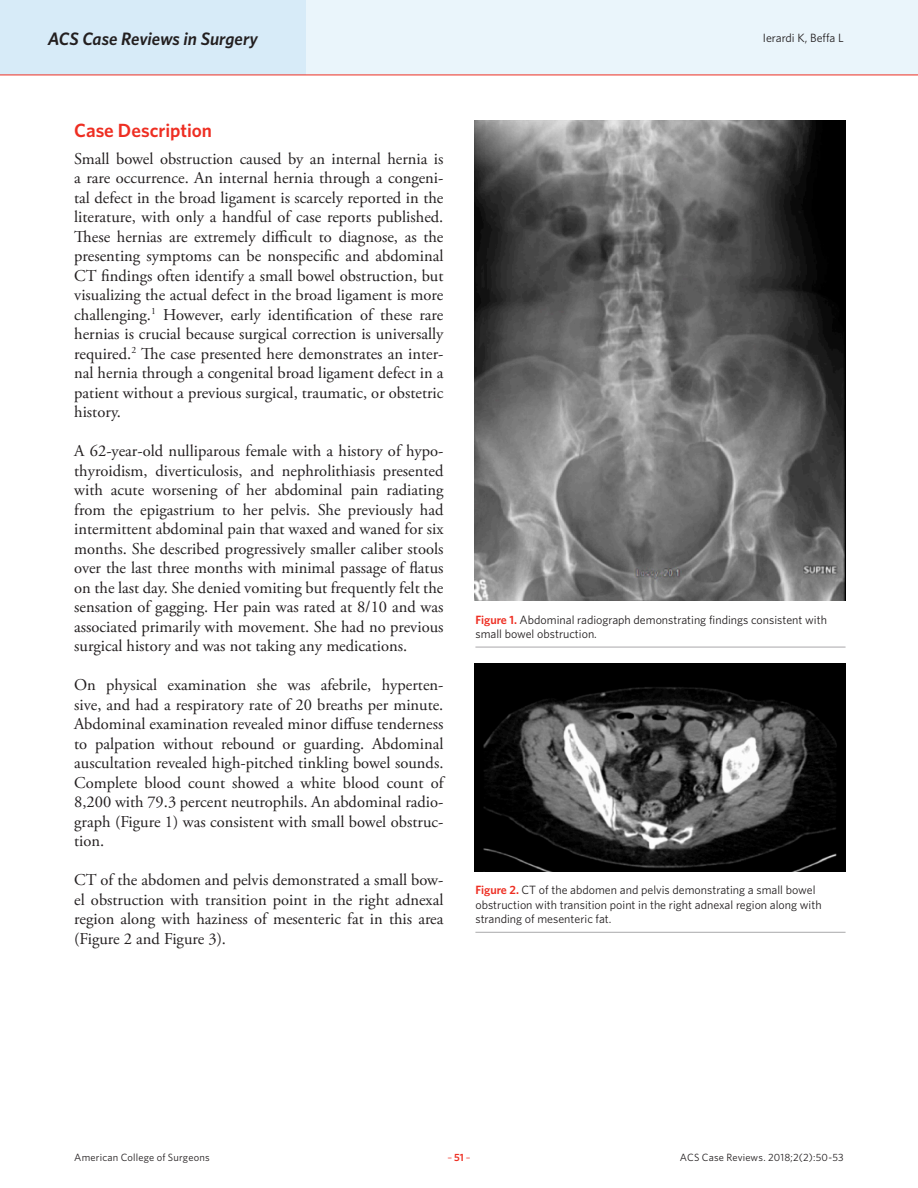
<style>
.page{position:relative;width:918px;height:1188px;background:#fff}
.page>*{position:absolute;margin:0;border:0;box-sizing:border-box;transform-origin:0 0}
.Article_Subhead{font:600 19.2px "Whitney";color:#ee2e22}
.t1{font:italic 600 18px "Whitney";letter-spacing:-.005em;color:#231f20}
.Article_Body_no_inde{font:16.5px/19.5px "Adobe Garamond Pro";color:#231f20;text-align:justify}
.Caption_New{font:12px/14.4px "Whitney";color:#231f20}
.t2{font:10.5px "Whitney";letter-spacing:.02em;color:#231f20}
.t3{font:10.5px "Whitney";color:#ee2e22}
.s1{font-weight:600;color:#ee2e22}
.s2{font-weight:600}
</style>
<div class="page">
<div style="left:0;top:0;width:918px;height:75px;background:#eaf5fb"></div>
<div style="left:0;top:0;width:306px;height:75px;background:#d7ebf8"></div>
<hr style="left:0;top:75px;width:918px;height:1px;background:#ee2e22">
<hr style="left:475px;top:647px;width:371px;height:1px;background:#a9a8aa">
<hr style="left:475px;top:932px;width:371px;height:1px;background:#a9a8aa">
<img style="left:475px;top:120px;width:371px;height:480px">
<img style="left:475px;top:663px;width:371px;height:208px">
<p class="t1" style="left:48px;top:26px;width:212px">ACS Case Reviews in Surgery</p>
<p class="Caption_New" style="left:763px;top:31px;width:82px">Ierardi K, Beffa L</p>
<p class="Article_Subhead" style="left:74px;top:117px;width:139px">Case Description</p>
<p class="Article_Body_no_inde" style="left:74px;top:149px;width:371px">Small bowel obstruction caused by an internal hernia is a rare occurrence. An internal hernia through a congeni&shy;tal defect in the broad ligament is scarcely reported in the literature, with only a handful of case reports published.<br>These hernias are extremely difficult to diagnose, as the presenting symptoms can be nonspecific and abdominal CT findings often identify a small bowel obstruction, but visualizing the actual defect in the broad ligament is more challenging.<sup>1</sup> However, early identification of these rare hernias is crucial because surgical correction is universally required.<sup>2</sup> The case presented here demonstrates an inter&shy;nal hernia through a congenital broad ligament defect in a patient without a previous surgical, traumatic, or obstetric history.</p>
<p class="Article_Body_no_inde" style="left:74px;top:442px;width:371px">A 62-year-old nulliparous female with a history of hypo&shy;thyroidism, diverticulosis, and nephrolithiasis presented with acute worsening of her abdominal pain radiating from the epigastrium to her pelvis. She previously had intermittent abdominal pain that waxed and waned for six months. She described progressively smaller caliber stools over the last three months with minimal passage of flatus on the last day. She denied vomiting but frequently felt the sensation of gagging. Her pain was rated at 8/10 and was associated primarily with movement. She had no previous surgical history and was not taking any medications.</p>
<p class="Article_Body_no_inde" style="left:74px;top:676px;width:371px">On physical examination she was afebrile, hyperten&shy;sive, and had a respiratory rate of 20 breaths per minute.<br>Abdominal examination revealed minor diffuse tenderness to palpation without rebound or guarding. Abdominal auscultation revealed high-pitched tinkling bowel sounds.<br>Complete blood count showed a white blood count of 8,200 with 79.3 percent neutrophils. An abdominal radio&shy;graph (Figure 1) was consistent with small bowel obstruc&shy;tion.</p>
<p class="Article_Body_no_inde" style="left:74px;top:871px;width:371px">CT of the abdomen and pelvis demonstrated a small bow&shy;el obstruction with transition point in the right adnexal region along with haziness of mesenteric fat in this area (Figure 2 and Figure 3).</p>
<p class="Caption_New" style="left:475px;top:612px;width:353px"><span class="s1">Figure 1.</span> Abdominal radiograph demonstrating findings consistent with small bowel obstruction.</p>
<p class="Caption_New" style="left:475px;top:883px;width:348px"><span class="s1">Figure 2.</span> CT of the abdomen and pelvis demonstrating a small bowel obstruction with transition point in the right adnexal region along with stranding of mesenteric fat.</p>
<p class="t2" style="left:74px;top:1150px;width:137px">American College of Surgeons</p>
<p class="t3" style="left:447px;top:1150px;width:25px">–<span class="s2">51</span>–</p>
<p class="t2" style="left:680px;top:1150px;width:165px">ACS Case Reviews. 2018;2(2):50-53</p>
</div>
